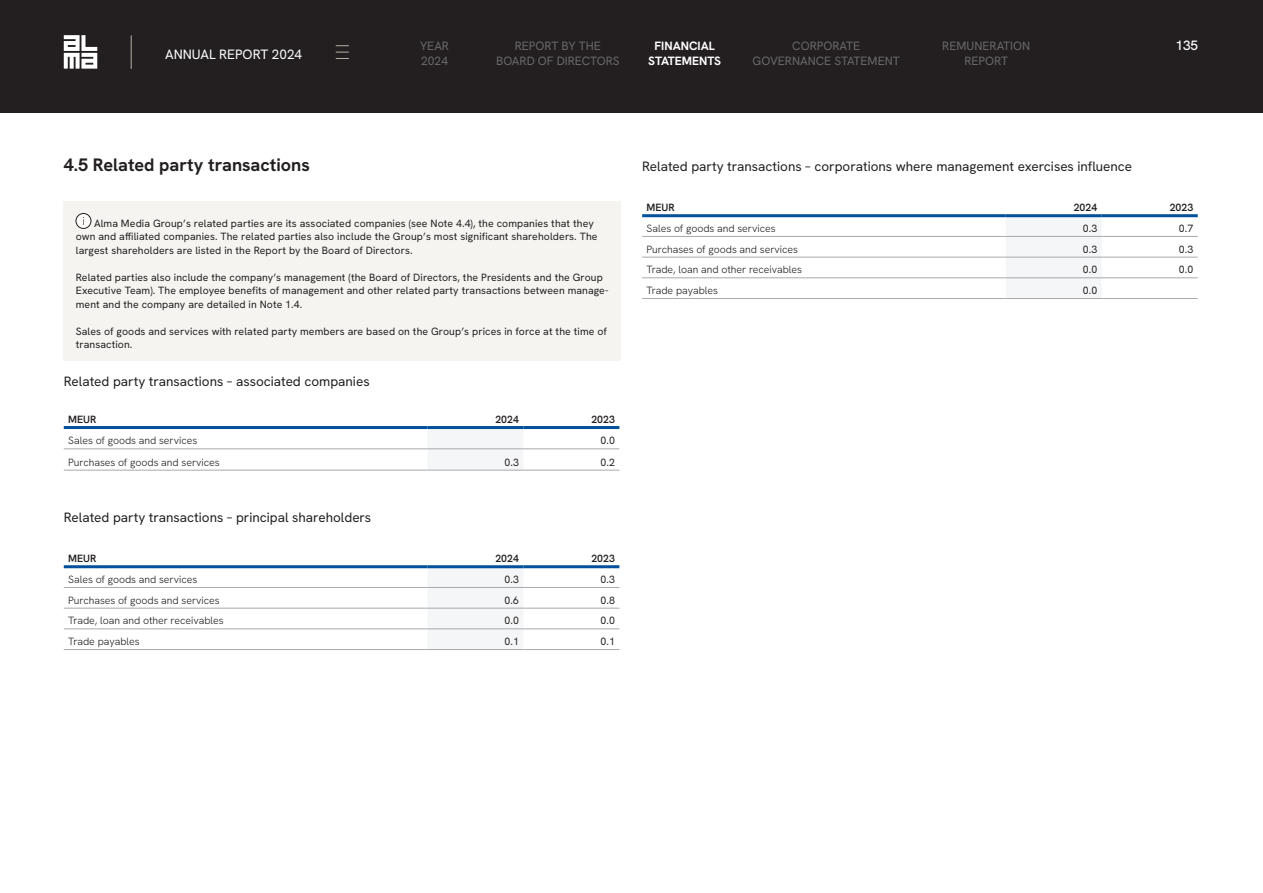
<style>
.page{position:relative;width:1263px;height:893px;background:#fff}
.page>*{position:absolute;margin:0;border:0;box-sizing:border-box;transform-origin:0 0}
.t1{font:700 18px "Hanken Grotesk";color:#231f20}
.t2{font:13.5px "Hanken Grotesk";color:#231f20}
.t3{font:13.5px "Hanken Grotesk";color:#fff}
.t4{font:500 13.5px "Hanken Grotesk";color:#fff}
.t5{font:12px/15px "Hanken Grotesk";color:#696969;text-align:center}
.t6{font:700 12px/15px "Hanken Grotesk";color:#fff;text-align:center}
.t7{font:10.5px/13.5px "Hanken Grotesk";letter-spacing:.01em;color:#231f20}
.t8{font:300 10.5px "Hanken Grotesk";letter-spacing:-.005em;color:#231f20}
.t9{font:600 10.5px "Hanken Grotesk";color:#231f20}
</style>
<div class="page">
<div style="left:64px;top:201px;width:557px;height:65px;background:#f5f4f1"></div>
<div style="left:64px;top:255px;width:557px;height:65px;background:#f5f4f1"></div>
<div style="left:64px;top:309px;width:557px;height:51px;background:#f5f4f1"></div>
<div style="left:76px;top:213px;width:15px;height:15px;background:#fcfbf9;border-radius:50%"></div>
<div style="left:76px;top:213px;width:15px;height:16px;border:1px solid #231f20;border-radius:50%"></div>
<svg style="left:427px;top:429px;width:96px;height:200px"></svg>
<hr style="left:64px;top:449px;width:363px;height:1px;background:#a8a9ad">
<hr style="left:64px;top:587px;width:363px;height:1px;background:#a8a9ad">
<hr style="left:427px;top:587px;width:96px;height:1px;background:#a8a9ad">
<hr style="left:523px;top:587px;width:96px;height:1px;background:#a8a9ad">
<hr style="left:64px;top:608px;width:363px;height:1px;background:#a8a9ad">
<hr style="left:427px;top:608px;width:96px;height:1px;background:#a8a9ad">
<hr style="left:523px;top:608px;width:96px;height:1px;background:#a8a9ad">
<hr style="left:64px;top:629px;width:363px;height:1px;background:#a8a9ad">
<hr style="left:427px;top:629px;width:96px;height:1px;background:#a8a9ad">
<hr style="left:523px;top:629px;width:96px;height:1px;background:#a8a9ad">
<hr style="left:427px;top:449px;width:96px;height:1px;background:#a8a9ad">
<hr style="left:523px;top:449px;width:96px;height:1px;background:#a8a9ad">
<hr style="left:64px;top:470px;width:363px;height:1px;background:#a8a9ad">
<hr style="left:427px;top:470px;width:96px;height:1px;background:#a8a9ad">
<hr style="left:523px;top:470px;width:96px;height:1px;background:#a8a9ad">
<hr style="left:64px;top:649px;width:363px;height:1px;background:#a8a9ad">
<hr style="left:427px;top:649px;width:96px;height:1px;background:#a8a9ad">
<hr style="left:523px;top:649px;width:96px;height:1px;background:#a8a9ad">
<hr style="left:64px;top:426px;width:363px;height:3px;background:#00509b">
<hr style="left:427px;top:426px;width:96px;height:3px;background:#00509b">
<hr style="left:523px;top:426px;width:96px;height:3px;background:#00509b">
<hr style="left:427px;top:565px;width:96px;height:3px;background:#00509b">
<hr style="left:523px;top:565px;width:96px;height:3px;background:#00509b">
<hr style="left:64px;top:565px;width:363px;height:3px;background:#00509b">
<div style="left:1006px;top:217px;width:96px;height:61px;background:#f5f6f7"></div>
<hr style="left:642px;top:236px;width:364px;height:1px;background:#a8a9ad">
<hr style="left:1006px;top:236px;width:96px;height:1px;background:#a8a9ad">
<hr style="left:1102px;top:236px;width:96px;height:1px;background:#a8a9ad">
<hr style="left:642px;top:257px;width:364px;height:1px;background:#a8a9ad">
<hr style="left:1006px;top:257px;width:96px;height:1px;background:#a8a9ad">
<hr style="left:1102px;top:257px;width:96px;height:1px;background:#a8a9ad">
<hr style="left:642px;top:278px;width:364px;height:1px;background:#a8a9ad">
<hr style="left:1006px;top:278px;width:96px;height:1px;background:#a8a9ad">
<hr style="left:1102px;top:278px;width:96px;height:1px;background:#a8a9ad">
<hr style="left:1006px;top:298px;width:96px;height:1px;background:#a8a9ad">
<hr style="left:1102px;top:298px;width:96px;height:1px;background:#a8a9ad">
<hr style="left:642px;top:214px;width:364px;height:3px;background:#00509b">
<hr style="left:642px;top:298px;width:364px;height:1px;background:#a8a9ad">
<hr style="left:1006px;top:214px;width:96px;height:3px;background:#00509b">
<hr style="left:1102px;top:214px;width:96px;height:3px;background:#00509b">
<div style="left:0;top:0;width:1263px;height:112px;background:#231f20"></div>
<svg style="left:64px;top:35px;width:33px;height:34px"></svg>
<hr style="left:131px;top:35px;width:1px;height:34px;background:#b9afa5">
<svg style="left:336px;top:45px;width:13px;height:1px"></svg>
<svg style="left:336px;top:52px;width:13px;height:7px"></svg>
<p class="t6" style="left:648px;top:38px;width:74px">FINANCIAL<br>STATEMENTS</p>
<p class="t3" style="left:165px;top:45px;width:139px">ANNUAL REPORT 2024</p>
<p class="t5" style="left:496px;top:38px;width:125px">REPORT BY THE<br>BOARD OF DIRECTORS</p>
<p class="t5" style="left:420px;top:38px;width:31px;text-align:left">YEAR<br>2024</p>
<p class="t5" style="left:753px;top:38px;width:149px">CORPORATE<br>GOVERNANCE STATEMENT</p>
<p class="t5" style="left:942px;top:38px;width:89px">REMUNERATION<br>REPORT</p>
<p class="t4" style="left:1175px;top:37px;width:24px">135</p>
<h1 class="t1" style="left:64px;top:153px;width:248px">4.5 Related party transactions</h1>
<p class="t7" style="left:76px;top:216px;width:523px;text-indent:18px">Alma Media Group’s related parties are its associated companies (see Note 4.4), the companies that they own and affiliated companies. The related parties also include the Group’s most significant shareholders. The largest shareholders are listed in the Report by the Board of Directors.</p>
<p class="t7" style="left:76px;top:270px;width:534px">Related parties also include the company’s management (the Board of Directors, the Presidents and the Group<br>Executive Team). The employee benefits of management and other related party transactions between manage&shy;ment and the company are detailed in Note 1.4.</p>
<p class="t7" style="left:76px;top:324px;width:533px">Sales of goods and services with related party members are based on the Group’s prices in force at the time of transaction.</p>
<p class="t2" style="left:64px;top:372px;width:307px">Related party transactions – associated companies</p>
<p class="t9" style="left:68px;top:413px;width:30px">MEUR</p>
<p class="t9" style="left:495px;top:413px;width:25px">2024</p>
<p class="t9" style="left:591px;top:413px;width:25px">2023</p>
<p class="t8" style="left:68px;top:434px;width:131px">Sales of goods and services</p>
<p class="t7" style="left:601px;top:434px;width:16px">0.0</p>
<p class="t8" style="left:68px;top:455px;width:153px">Purchases of goods and services</p>
<p class="t7" style="left:505px;top:455px;width:16px">0.3</p>
<p class="t7" style="left:601px;top:455px;width:16px">0.2</p>
<p class="t2" style="left:64px;top:509px;width:309px">Related party transactions – principal shareholders</p>
<p class="t9" style="left:68px;top:552px;width:30px">MEUR</p>
<p class="t9" style="left:495px;top:552px;width:25px">2024</p>
<p class="t9" style="left:591px;top:552px;width:25px">2023</p>
<p class="t8" style="left:68px;top:572px;width:131px">Sales of goods and services</p>
<p class="t7" style="left:505px;top:572px;width:16px">0.3</p>
<p class="t7" style="left:601px;top:572px;width:16px">0.3</p>
<p class="t8" style="left:68px;top:593px;width:153px">Purchases of goods and services</p>
<p class="t7" style="left:505px;top:593px;width:16px">0.6</p>
<p class="t7" style="left:601px;top:593px;width:16px">0.8</p>
<p class="t8" style="left:68px;top:614px;width:157px">Trade, loan and other receivables</p>
<p class="t7" style="left:505px;top:614px;width:16px">0.0</p>
<p class="t7" style="left:601px;top:614px;width:16px">0.0</p>
<p class="t8" style="left:68px;top:635px;width:73px">Trade payables</p>
<p class="t7" style="left:505px;top:634px;width:16px">0.1</p>
<p class="t7" style="left:601px;top:634px;width:16px">0.1</p>
<p class="t2" style="left:642px;top:158px;width:492px">Related party transactions – corporations where management exercises influence</p>
<p class="t9" style="left:647px;top:201px;width:30px">MEUR</p>
<p class="t9" style="left:1074px;top:201px;width:25px">2024</p>
<p class="t9" style="left:1170px;top:201px;width:25px">2023</p>
<p class="t8" style="left:647px;top:221px;width:131px">Sales of goods and services</p>
<p class="t7" style="left:1083px;top:221px;width:16px">0.3</p>
<p class="t7" style="left:1179px;top:221px;width:16px">0.7</p>
<p class="t8" style="left:647px;top:242px;width:153px">Purchases of goods and services</p>
<p class="t7" style="left:1083px;top:242px;width:16px">0.3</p>
<p class="t7" style="left:1179px;top:242px;width:16px">0.3</p>
<p class="t8" style="left:647px;top:263px;width:157px">Trade, loan and other receivables</p>
<p class="t7" style="left:1083px;top:263px;width:16px">0.0</p>
<p class="t7" style="left:1179px;top:263px;width:16px">0.0</p>
<p class="t8" style="left:647px;top:284px;width:73px">Trade payables</p>
<p class="t7" style="left:1083px;top:283px;width:16px">0.0</p>
</div>
